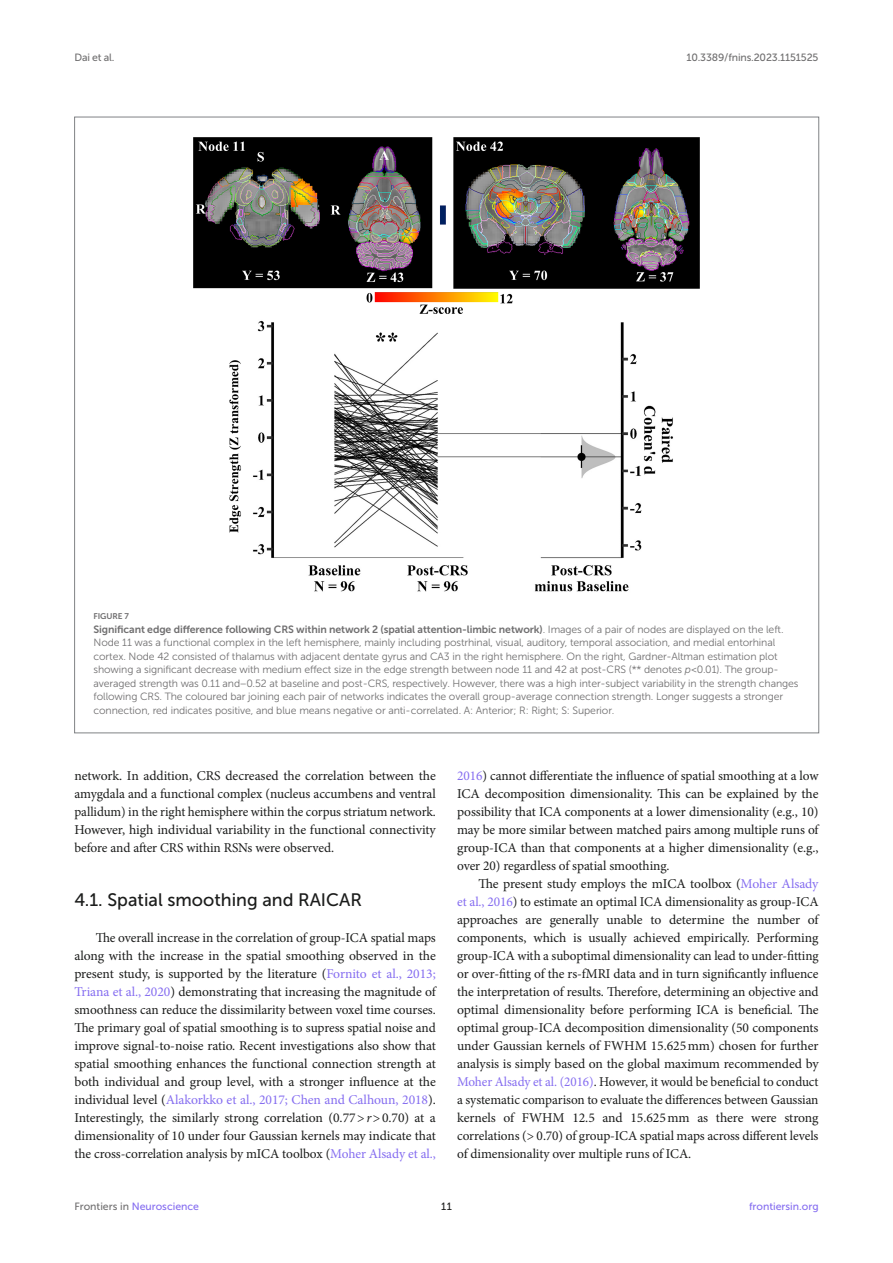
<style>
.page{position:relative;width:893px;height:1263px;background:#fff}
.page>*{position:absolute;margin:0;border:0;box-sizing:border-box;transform-origin:0 0}
.HEAD_2{font:18px "Museo Sans 500";color:#1b1c1b}
.TEXT_FLUSH{font:13.5px/18px "Minion Pro";letter-spacing:-.005em;color:#1b1c1b;text-align:justify}
.TEXT{font:13.5px/18px "Minion Pro";letter-spacing:-.005em;color:#1b1c1b;text-align:justify}
.FIG_LEG{font:10.5px/13.5px "Museo Sans 300";letter-spacing:-.01em;color:#706f70}
.t1{font:10.5px "Museo Sans 500";color:#856df0}
.t2{font:10.5px "Museo Sans 500";letter-spacing:-.015em;color:#706f70}
.t3{font:10.5px "Museo Sans 500";color:#1b1c1b}
.FIG_HD{font:8.25px "Museo Sans 700";letter-spacing:-.01em;color:#706f70}
.s1{font-family:"Museo Sans 700"}
.s2{font-style:italic}
.s3{color:#856df0}
.s4{color:#706f70}
</style>
<div class="page">
<img style="left:193px;top:137px;width:507px;height:455px">
<p class="t2" style="left:74px;top:51px;width:42px">Dai et al.</p>
<p class="t2" style="left:686px;top:51px;width:134px">10.3389/fnins.2023.1151525</p>
<p class="FIG_HD" style="left:94px;top:612px;width:37px">FIGURE 7</p>
<p class="FIG_LEG" style="left:94px;top:623px;width:706px"><span class="s1">Significant edge difference following CRS within network 2 (spatial attention-limbic network)</span>. Images of a pair of nodes are displayed on the left.<br>Node 11 was a functional complex in the left hemisphere, mainly including postrhinal, visual, auditory, temporal association, and medial entorhinal cortex. Node 42 consisted of thalamus with adjacent dentate gyrus and CA3 in the right hemisphere. On the right, Gardner-Altman estimation plot showing a significant decrease with medium effect size in the edge strength between node 11 and 42 at post-CRS (** denotes <span class="s2">p</span> &lt; 0.01). The group&shy;averaged strength was 0.11 and − 0.52 at baseline and post-CRS, respectively. However, there was a high inter-subject variability in the strength changes following CRS. The coloured bar joining each pair of networks indicates the overall group-average connection strength. Longer suggests a stronger connection, red indicates positive, and blue means negative or anti-correlated. A: Anterior; R: Right; S: Superior.</p>
<p class="TEXT_FLUSH" style="left:74px;top:767px;width:363px">network. In addition, CRS decreased the correlation between the amygdala and a functional complex (nucleus accumbens and ventral pallidum) in the right hemisphere within the corpus striatum network.<br>However, high individual variability in the functional connectivity before and after CRS within RSNs were observed.</p>
<p class="HEAD_2" style="left:74px;top:890px;width:289px">4.1. Spatial smoothing and RAICAR</p>
<p class="TEXT_FLUSH" style="left:74px;top:929px;width:363px;text-indent:21px">The overall increase in the correlation of group-ICA spatial maps along with the increase in the spatial smoothing observed in the present study, is supported by the literature (<span class="s3">Fornito et al., 2013; Triana et al., 2020</span>) demonstrating that increasing the magnitude of smoothness can reduce the dissimilarity between voxel time courses.<br>The primary goal of spatial smoothing is to supress spatial noise and improve signal-to-noise ratio. Recent investigations also show that spatial smoothing enhances the functional connection strength at both individual and group level, with a stronger influence at the individual level (<span class="s3">Alakorkko et al., 2017; Chen and Calhoun, 2018</span>).<br>Interestingly, the similarly strong correlation (0.77&gt;<span class="s2">r</span>&gt;0.70) at a dimensionality of 10 under four Gaussian kernels may indicate that the cross-correlation analysis by mICA toolbox (<span class="s3">Moher Alsady et al.,</span></p>
<p class="TEXT_FLUSH" style="left:457px;top:767px;width:363px"><span class="s3">2016</span>) cannot differentiate the influence of spatial smoothing at a low ICA decomposition dimensionality. This can be explained by the possibility that ICA components at a lower dimensionality (e.g., 10) may be more similar between matched pairs among multiple runs of group-ICA than that components at a higher dimensionality (e.g., over 20) regardless of spatial smoothing.</p>
<p class="TEXT" style="left:457px;top:875px;width:363px;text-indent:21px">The present study employs the mICA toolbox (<span class="s3">Moher Alsady et al., 2016</span>) to estimate an optimal ICA dimensionality as group-ICA approaches are generally unable to determine the number of components, which is usually achieved empirically. Performing group-ICA with a suboptimal dimensionality can lead to under-fitting or over-fitting of the rs-fMRI data and in turn significantly influence the interpretation of results. Therefore, determining an objective and optimal dimensionality before performing ICA is beneficial. The optimal group-ICA decomposition dimensionality (50 components under Gaussian kernels of FWHM 15.625mm) chosen for further analysis is simply based on the global maximum recommended by <span class="s3">Moher Alsady et al. (2016)</span>. However, it would be beneficial to conduct a systematic comparison to evaluate the differences between Gaussian kernels of FWHM 12.5 and 15.625mm as there were strong correlations (&gt; 0.70) of group-ICA spatial maps across different levels of dimensionality over multiple runs of ICA.</p>
<p class="t1" style="left:74px;top:1200px;width:126px"><span class="s4">Frontiers in</span> Neuroscience</p>
<p class="t3" style="left:441px;top:1200px;width:12px">11</p>
<p class="t1" style="left:749px;top:1200px;width:71px">frontiersin.org</p>
</div>
